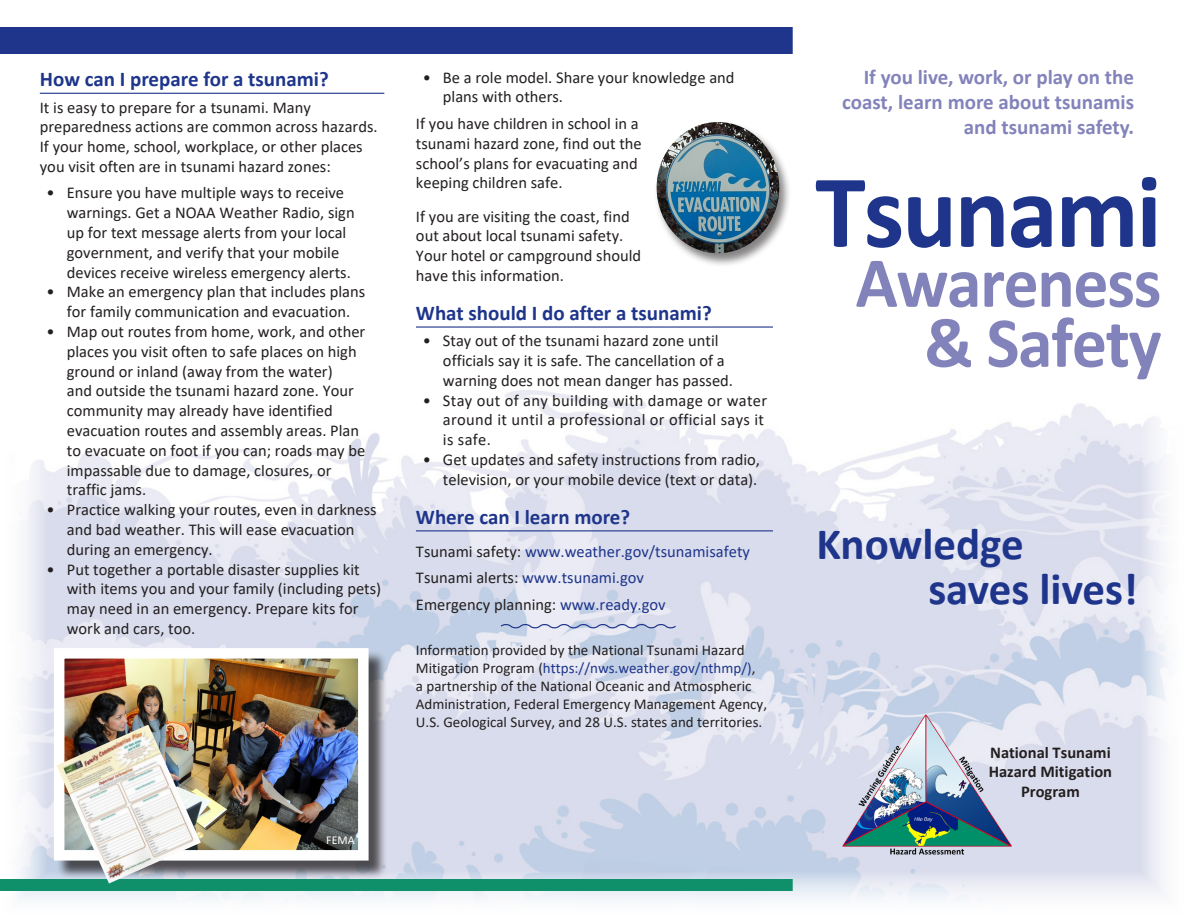
<style>
.page{position:relative;width:1188px;height:918px;background:#fff}
.page>*{position:absolute;margin:0;border:0;box-sizing:border-box;transform-origin:0 0}
.t1{font:700 105px "Calibri";letter-spacing:-.02em;color:#1e358b}
.t2{font:700 72px/60px "Calibri";letter-spacing:-.02em;color:#8383bb;text-align:right}
.t3{font:700 45px "Calibri";color:#1e358b}
.Heading_1{font:700 21px "Calibri";color:#1e358b}
.t4{font:700 21px/25.2px "Calibri";color:#8383bb;text-align:right}
.t5{font:16.5px/19.8px "Calibri";color:#231f20}
.t6{font:16.5px/19.8px "Calibri";letter-spacing:.02em;color:#231f20}
.t7{font:16.5px "Calibri";color:#1e358b}
.t8{font:700 16.5px/19.8px "Calibri";color:#231f20;text-align:center}
.t9{font:15px/18px "Calibri";color:#231f20}
.t10{font:12px "Calibri";color:#fff}
.s1{color:#231f20}
.s2{color:#1e358b}
</style>
<div class="page">
<img style="left:19px;top:390px;width:1150px;height:511px">
<div style="left:0;top:879px;width:793px;height:12px;background:#10906a"></div>
<img style="left:842px;top:714px;width:170px;height:141px">
<hr style="left:40px;top:93px;width:344px;height:1px;background:#1e358b">
<hr style="left:416px;top:326px;width:357px;height:2px;background:#1e358b">
<hr style="left:416px;top:530px;width:357px;height:1px;background:#1e358b">
<div style="left:1px;top:28px;width:791px;height:25px;background:#1e358b"></div>
<div style="left:0;top:27px;width:793px;height:27px;border:2px solid #1e358b"></div>
<div style="left:56px;top:650px;width:331px;height:229px;background:#231f20;opacity:.75"></div>
<img style="left:65px;top:659px;width:293px;height:191px">
<div style="left:54px;top:648px;width:315px;height:213px;border:10px solid #fff"></div>
<svg style="left:499px;top:622px;width:178px;height:8px"></svg>
<div style="left:655px;top:122px;width:137px;height:145px;background:#231f20;opacity:.55"></div>
<img style="left:657px;top:122px;width:122px;height:131px">
<img style="left:56px;top:725px;width:145px;height:158px">
<p class="Heading_1" style="left:40px;top:64px;width:291px">How can I prepare for a tsunami?</p>
<p class="t5" style="left:40px;top:97px;width:339px">It is easy to prepare for a tsunami. Many preparedness actions are common across hazards.<br>If your home, school, workplace, or other places you visit often are in tsunami hazard zones:</p>
<p class="t5" style="left:67px;top:183px;width:289px;text-indent:-20px">• Ensure you have multiple ways to receive warnings. Get a NOAA Weather Radio, sign up for text message alerts from your local government, and verify that your mobile devices receive wireless emergency alerts.</p>
<p class="t5" style="left:47px;top:282px;width:320px;text-align:center">• Make an emergency plan that includes plans for family communication and evacuation.</p>
<p class="t5" style="left:67px;top:321px;width:300px;text-indent:-20px">• Map out routes from home, work, and other places you visit often to safe places on high ground or inland (away from the water)<br>and outside the tsunami hazard zone. Your community may already have identified evacuation routes and assembly areas. Plan to evacuate on foot if you can; roads may be impassable due to damage, closures, or traffic jams.</p>
<p class="t5" style="left:67px;top:499px;width:311px;text-indent:-20px">• Practice walking your routes, even in darkness and bad weather. This will ease evacuation during an emergency.</p>
<p class="t5" style="left:67px;top:559px;width:316px;text-indent:-20px">• Put together a portable disaster supplies kit with items you and your family (including pets) may need in an emergency. Prepare kits for work and cars, too.</p>
<p class="t5" style="left:443px;top:67px;width:293px;text-indent:-20px">• Be a role model. Share your knowledge and plans with others.</p>
<p class="t5" style="left:416px;top:113px;width:227px">If you have children in school in a tsunami hazard zone, find out the school’s plans for evacuating and keeping children safe.</p>
<p class="t5" style="left:416px;top:206px;width:227px">If you are visiting the coast, find out about local tsunami safety.<br>Your hotel or campground should have this information.</p>
<p class="Heading_1" style="left:416px;top:298px;width:297px">What should I do after a tsunami?</p>
<p class="t5" style="left:443px;top:330px;width:292px;text-indent:-20px">• Stay out of the tsunami hazard zone until officials say it is safe. The cancellation of a warning does not mean danger has passed.</p>
<p class="t6" style="left:443px;top:390px;width:326px;text-indent:-20px">• Stay out of any building with damage or water around it until a professional or official says it is safe.</p>
<p class="t5" style="left:423px;top:449px;width:339px;text-align:right">• Get updates and safety instructions from radio, television, or your mobile device (text or data).</p>
<p class="Heading_1" style="left:416px;top:502px;width:216px">Where can I learn more?</p>
<p class="t7" style="left:416px;top:540px;width:336px"><span class="s1">Tsunami safety:</span> www.weather.gov/tsunamisafety</p>
<p class="t7" style="left:416px;top:566px;width:230px"><span class="s1">Tsunami alerts:</span> www.tsunami.gov</p>
<p class="t5" style="left:416px;top:594px;width:251px">Emergency planning: <span class="s2">www.ready.gov</span></p>
<p class="t9" style="left:416px;top:641px;width:353px">Information provided by the National Tsunami Hazard Mitigation Program (<span class="s2">https://nws.weather.gov/nthmp/)</span>,<br>a partnership of the National Oceanic and Atmospheric Administration, Federal Emergency Management Agency, U.S. Geological Survey, and 28 U.S. states and territories.</p>
<p class="t10" style="left:326px;top:832px;width:30px">FEMA</p>
<p class="t4" style="left:842px;top:64px;width:293px">If you live, work, or play on the coast, learn more about tsunamis and tsunami safety.</p>
<p class="t1" style="left:815px;top:138px;width:348px">Tsunami</p>
<p class="t2" style="left:856px;top:252px;width:308px">Awareness &amp; Safety</p>
<p class="t3" style="left:816px;top:513px;width:209px">Knowledge</p>
<p class="t3" style="left:928px;top:558px;width:211px">saves lives!</p>
<p class="t8" style="left:989px;top:742px;width:125px">National Tsunami<br>Hazard Mitigation<br>Program</p>
</div>
